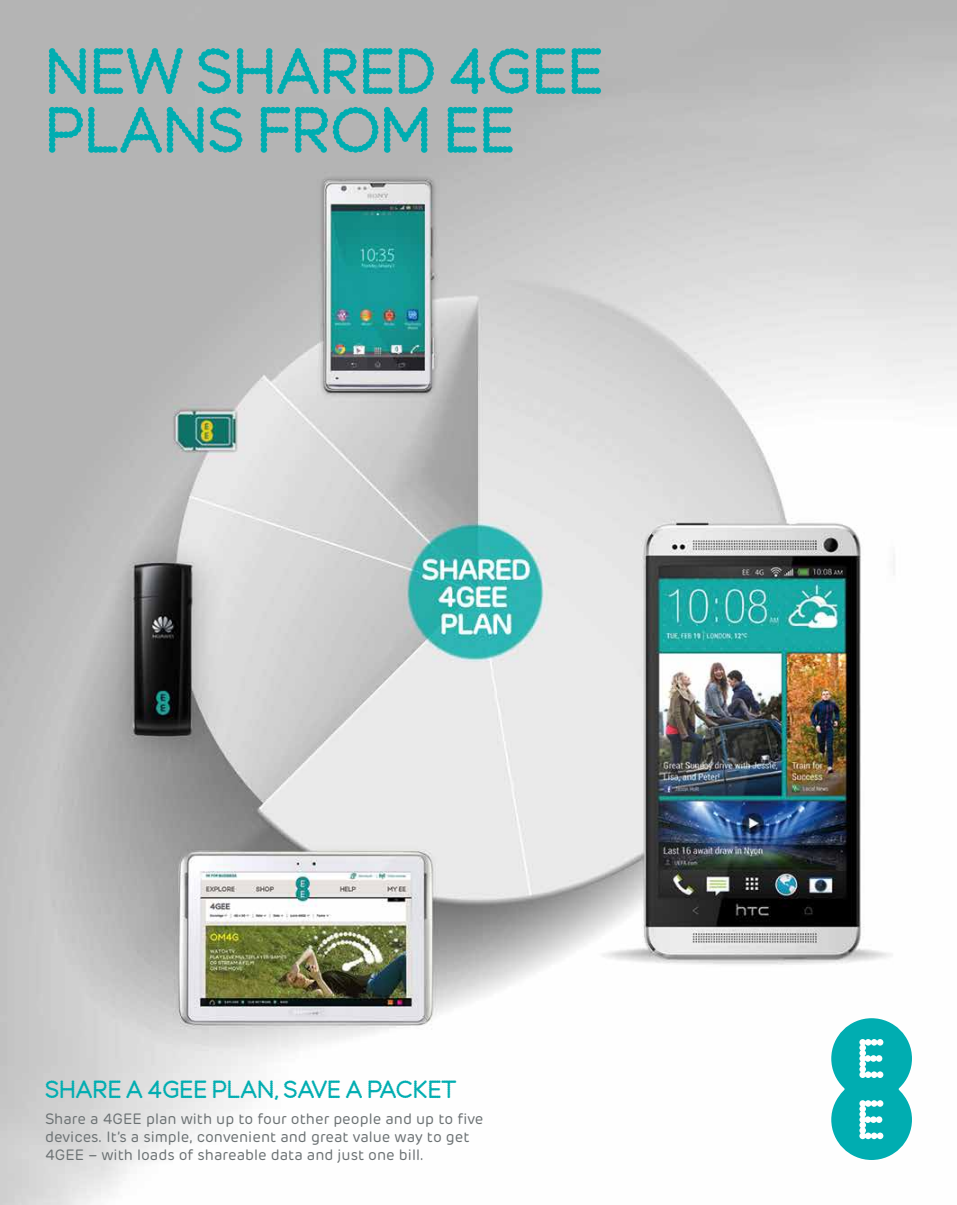
<style>
.page{position:relative;width:957px;height:1205px;background:#fff}
.page>*{position:absolute;margin:0;border:0;box-sizing:border-box;transform-origin:0 0}
.t1{font:65px/58.8px "EE Nobblee";color:#00adb1}
.t2{font:25px "EE Nobblee";color:#00adb1}
.t3{font:15px/18px "Rubrik";color:#6b7173}
</style>
<div class="page">
<img style="left:0;top:0;width:957px;height:1205px">
<svg style="left:831px;top:1018px;width:81px;height:142px"></svg>
<h1 class="t1" style="left:45px;top:42px;width:560px">NEW SHARED 4GEE<br>PLANS FROM EE</h1>
<h2 class="t2" style="left:45px;top:1075px;width:413px">SHARE A 4GEE PLAN, SAVE A PACKET</h2>
<p class="t3" style="left:45px;top:1109px;width:440px">Share a 4GEE plan with up to four other people and up to five devices. It’s a simple, convenient and great value way to get<br>4GEE – with loads of shareable data and just one bill.</p>
</div>
